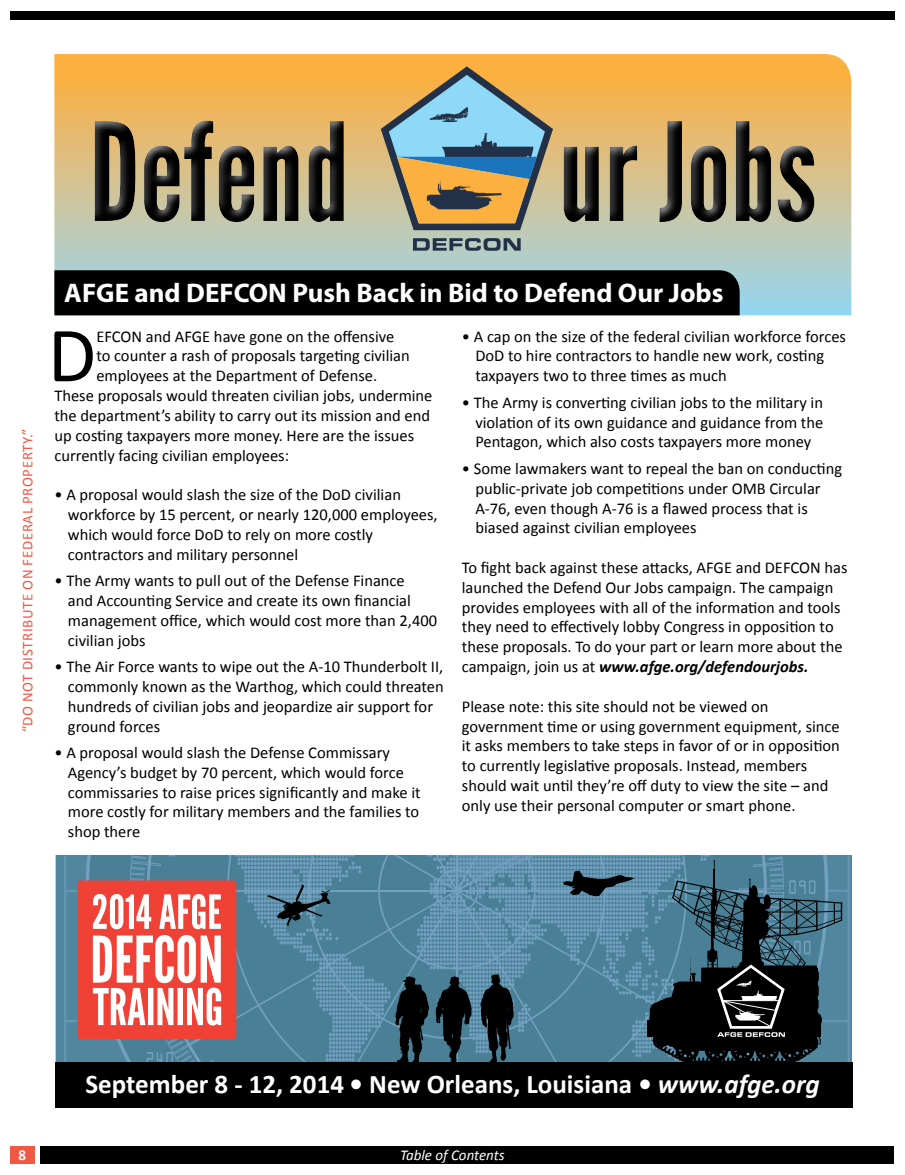
<style>
.page{position:relative;width:905px;height:1175px;background:#fff}
.page>*{position:absolute;margin:0;border:0;box-sizing:border-box;transform-origin:0 0}
.t1{font:78.9px "Calibri";color:#000}
.t2{font:700 27px "Calibri";color:#fff}
.t3{font:700 27px "Myriad Pro";color:#fff}
.t4{font:16.5px/19.8px "Calibri";color:#000}
.t5{font:15px "Calibri";letter-spacing:.04em;color:#f15843}
.t6{font:italic 15px "Calibri";color:#fff}
.t7{font:700 15px "Calibri";color:#fff}
.s1{font-weight:700;font-style:italic}
.s2{font-style:italic}
</style>
<div class="page">
<div style="left:40px;top:1146px;width:854px;height:17px;background:#000"></div>
<div style="left:10px;top:1146px;width:24px;height:17px;background:#f15843"></div>
<svg style="left:54px;top:54px;width:797px;height:261px;background:#d5bf87"></svg>
<div style="left:11px;top:12px;width:884px;height:8px;background:#000"></div>
<svg style="left:377px;top:62px;width:180px;height:189px;background:#b5a57a"></svg>
<div style="left:82px;top:111px;width:736px;height:112px;background:#fff;opacity:.75"></div>
<div style="left:85px;top:115px;width:741px;height:108px;background:#000;opacity:.75"></div>
<div style="left:54px;top:270px;width:685px;height:45px;background:#000"></div>
<svg style="left:55px;top:855px;width:796px;height:252px;background:#52879e"></svg>
<div style="left:78px;top:880px;width:158px;height:159px;background:#ef4135;border-radius:3px"></div>
<svg style="left:93px;top:935px;width:128px;height:90px"></svg>
<svg style="left:93px;top:894px;width:128px;height:35px"></svg>
<svg style="left:228px;top:855px;width:614px;height:207px;background:#476f82"></svg>
<div style="left:56px;top:1062px;width:797px;height:45px;background:#000"></div>
<p class="t5" style="left:18px;top:732px;width:305px;rotate:-90deg">“DO NOT DISTRIBUTE ON FEDERAL PROPERTY.”</p>
<h2 class="t3" style="left:64px;top:275px;width:660px">AFGE and DEFCON Push Back in Bid to Defend Our Jobs</h2>
<h1 class="t1" style="left:48px;top:305px;width:50px">D</h1>
<p class="t4" style="left:96px;top:326px;width:299px">EFCON and AFGE have gone on the offensive</p>
<p class="t4" style="left:96px;top:346px;width:315px">to counter a rash of proposals targeting civilian</p>
<p class="t4" style="left:96px;top:366px;width:282px">employees at the Department of Defense.</p>
<p class="t4" style="left:54px;top:386px;width:379px">These proposals would threaten civilian jobs, undermine</p>
<p class="t4" style="left:54px;top:405px;width:377px">the department’s ability to carry out its mission and end</p>
<p class="t4" style="left:54px;top:425px;width:361px">up costing taxpayers more money. Here are the issues</p>
<p class="t4" style="left:54px;top:445px;width:236px">currently facing civilian employees:</p>
<p class="t4" style="left:68px;top:485px;width:371px;text-indent:-13px">• A proposal would slash the size of the DoD civilian workforce by 15 percent, or nearly 120,000 employees, which would force DoD to rely on more costly contractors and military personnel</p>
<p class="t4" style="left:68px;top:571px;width:371px;text-indent:-13px">• The Army wants to pull out of the Defense Finance<br>and Accounting Service and create its own financial management office, which would cost more than 2,400 civilian jobs</p>
<p class="t4" style="left:68px;top:656px;width:377px;text-indent:-13px">• The Air Force wants to wipe out the A-10 Thunderbolt II, commonly known as the Warthog, which could threaten hundreds of civilian jobs and jeopardize air support for ground forces</p>
<p class="t4" style="left:68px;top:742px;width:354px;text-indent:-13px">• A proposal would slash the Defense Commissary Agency’s budget by 70 percent, which would force commissaries to raise prices significantly and make it more costly for military members and the families to shop there</p>
<p class="t4" style="left:475px;top:326px;width:372px;text-indent:-13px">• A cap on the size of the federal civilian workforce forces<br>DoD to hire contractors to handle new work, costing taxpayers two to three times as much</p>
<p class="t4" style="left:475px;top:392px;width:349px;text-align:justify;text-indent:-13px">• The Army is converting civilian jobs to the military in violation of its own guidance and guidance from the Pentagon, which also costs taxpayers more money</p>
<p class="t4" style="left:475px;top:458px;width:368px;text-indent:-13px">• Some lawmakers want to repeal the ban on conducting public-private job competitions under OMB Circular A-76, even though A-76 is a flawed process that is biased against civilian employees</p>
<p class="t4" style="left:462px;top:557px;width:387px">To fight back against these attacks, AFGE and DEFCON has launched the Defend Our Jobs campaign. The campaign provides employees with all of the information and tools they need to effectively lobby Congress in opposition to these proposals. To do your part or learn more about the campaign, join us at <span class="s1">www.afge.org/defendourjobs.</span></p>
<p class="t4" style="left:462px;top:696px;width:379px">Please note: this site should not be viewed on government time or using government equipment, since it asks members to take steps in favor of or in opposition to currently legislative proposals. Instead, members should wait until they’re off duty to view the site – and only use their personal computer or smart phone.</p>
<h2 class="t2" style="left:85px;top:1066px;width:735px">September 8 - 12, 2014 • New Orleans, Louisiana • <span class="s2">www.afge.org</span></h2>
<p class="t7" style="left:19px;top:1144px;width:9px">8</p>
<p class="t6" style="left:400px;top:1144px;width:106px">Table of Contents</p>
</div>
